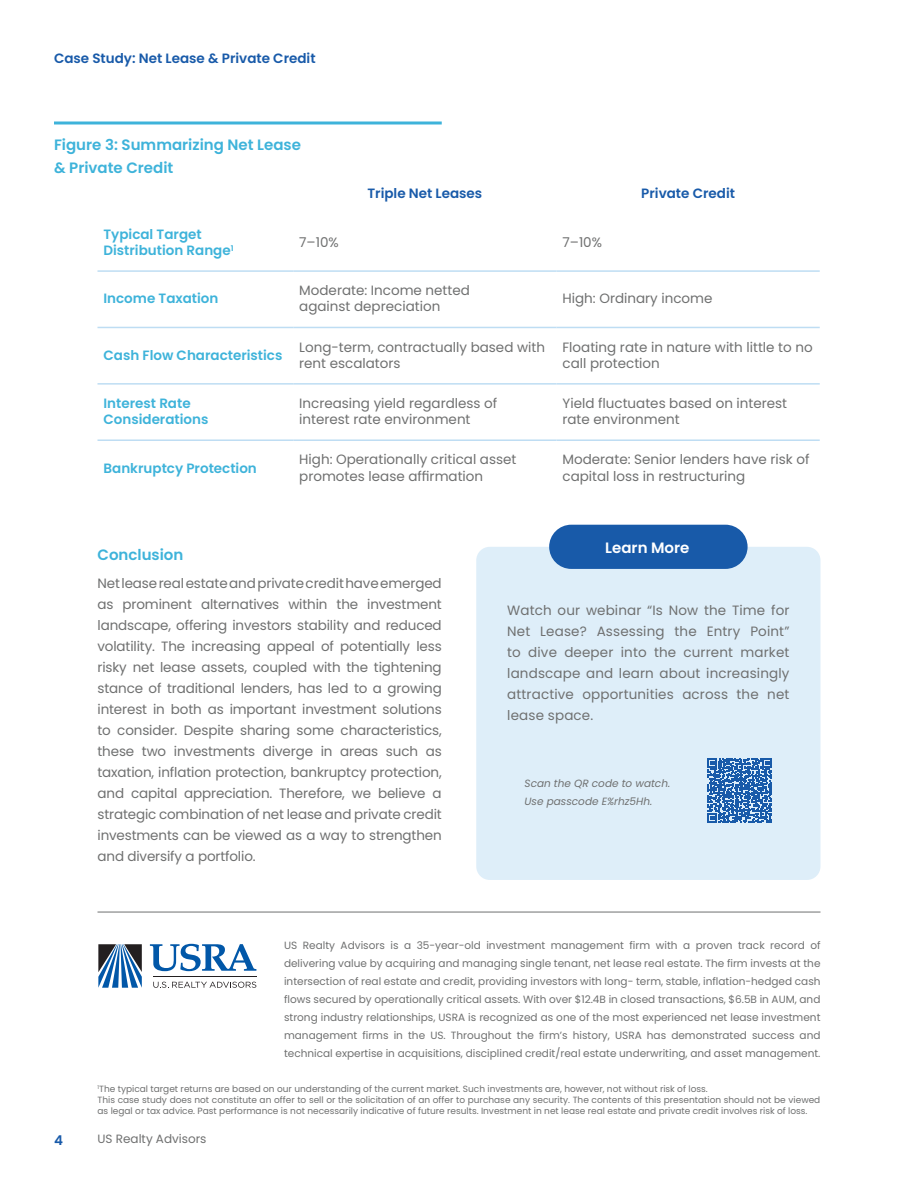
<style>
.page{position:relative;width:918px;height:1188px;background:#fff}
.page>*{position:absolute;margin:0;border:0;box-sizing:border-box;transform-origin:0 0}
.t1{font:600 15px/22.5px "Poppins";color:#3eb3da}
.t2{font:600 15px "Poppins";color:#fff}
.t3{font:13.5px/21px "Poppins";color:#6f7070}
.t4{font:600 13.5px/16.2px "Poppins";color:#3eb3da}
.t5{font:600 13.5px "Poppins";color:#185aa9}
.t6{font:12px "Poppins";color:#6f7070}
.t7{font:10.5px/18px "Poppins";color:#6f7070;text-align:justify}
.t8{font:italic 10.5px/18px "Poppins";color:#6f7070}
.t9{font:9px/10.8px "Poppins";color:#6f7070}
</style>
<div class="page">
<hr style="left:98px;top:270px;width:195px;height:2px;background:#beddf3">
<hr style="left:293px;top:270px;width:263px;height:2px;background:#beddf3">
<hr style="left:556px;top:270px;width:264px;height:2px;background:#beddf3">
<hr style="left:98px;top:327px;width:195px;height:1px;background:#beddf3">
<hr style="left:293px;top:327px;width:263px;height:1px;background:#beddf3">
<hr style="left:556px;top:327px;width:264px;height:1px;background:#beddf3">
<hr style="left:98px;top:383px;width:195px;height:2px;background:#beddf3">
<hr style="left:293px;top:383px;width:263px;height:2px;background:#beddf3">
<hr style="left:556px;top:383px;width:264px;height:2px;background:#beddf3">
<hr style="left:98px;top:439px;width:195px;height:2px;background:#beddf3">
<hr style="left:293px;top:439px;width:263px;height:2px;background:#beddf3">
<hr style="left:556px;top:439px;width:264px;height:2px;background:#beddf3">
<svg style="left:98px;top:944px;width:44px;height:44px"></svg>
<svg style="left:150px;top:944px;width:106px;height:27px"></svg>
<svg style="left:153px;top:982px;width:103px;height:6px"></svg>
<hr style="left:153px;top:976px;width:103px;height:1px;background:#231f20">
<hr style="left:98px;top:912px;width:722px;height:1px;background:#6f7070">
<hr style="left:54px;top:122px;width:388px;height:2px;background:#3eb3da">
<div style="left:476px;top:547px;width:344px;height:333px;background:#deeef9;border-radius:14px"></div>
<div style="left:549px;top:525px;width:199px;height:44px;background:#185aa9;border-radius:22px"></div>
<svg style="left:708px;top:758px;width:64px;height:64px"></svg>
<p class="t5" style="left:54px;top:50px;width:263px">Case Study: Net Lease &amp; Private Credit</p>
<p class="t1" style="left:54px;top:134px;width:248px">Figure 3: Summarizing Net Lease &amp; Private Credit</p>
<p class="t5" style="left:367px;top:186px;width:116px">Triple Net Leases</p>
<p class="t5" style="left:641px;top:186px;width:95px">Private Credit</p>
<p class="t4" style="left:104px;top:226px;width:100px">Typical Target</p>
<p class="t4" style="left:104px;top:242px;width:132px">Distribution Range<sup>1</sup></p>
<p class="t3" style="left:299px;top:232px;width:41px">7–10%</p>
<p class="t3" style="left:562px;top:232px;width:41px">7–10%</p>
<p class="t4" style="left:104px;top:291px;width:117px">Income Taxation</p>
<p class="t3" style="left:299px;top:283px;width:172px;line-height:16.2px">Moderate: Income netted against depreciation</p>
<p class="t3" style="left:562px;top:288px;width:152px">High: Ordinary income</p>
<p class="t4" style="left:104px;top:347px;width:180px">Cash Flow Characteristics</p>
<p class="t3" style="left:299px;top:339px;width:247px;line-height:16.2px">Long-term, contractually based with rent escalators</p>
<p class="t3" style="left:562px;top:339px;width:252px;line-height:16.2px">Floating rate in nature with little to no call protection</p>
<p class="t4" style="left:104px;top:395px;width:106px">Interest Rate<br>Considerations</p>
<p class="t3" style="left:299px;top:395px;width:200px;line-height:16.2px">Increasing yield regardless of interest rate environment</p>
<p class="t3" style="left:562px;top:395px;width:226px;line-height:16.2px">Yield fluctuates based on interest rate environment</p>
<p class="t4" style="left:104px;top:460px;width:155px">Bankruptcy Protection</p>
<p class="t3" style="left:299px;top:452px;width:219px;line-height:16.2px">High: Operationally critical asset promotes lease affirmation</p>
<p class="t3" style="left:562px;top:452px;width:249px;line-height:16.2px">Moderate: Senior lenders have risk of capital loss in restructuring</p>
<p class="t1" style="left:98px;top:544px;width:87px">Conclusion</p>
<p class="t3" style="left:98px;top:573px;width:346px;text-align:justify">Net lease real estate and private credit have emerged as prominent alternatives within the investment landscape, offering investors stability and reduced volatility. The increasing appeal of potentially less risky net lease assets, coupled with the tightening stance of traditional lenders, has led to a growing interest in both as important investment solutions to consider. Despite sharing some characteristics, these two investments diverge in areas such as taxation, inflation protection, bankruptcy protection, and capital appreciation. Therefore, we believe a strategic combination of net lease and private credit investments can be viewed as a way to strengthen and diversify a portfolio.</p>
<p class="t2" style="left:605px;top:539px;width:86px">Learn More</p>
<p class="t3" style="left:507px;top:600px;width:284px;text-align:justify">Watch our webinar “Is Now the Time for Net Lease? Assessing the Entry Point” to dive deeper into the current market landscape and learn about increasingly attractive opportunities across the net lease space.</p>
<p class="t8" style="left:525px;top:774px;width:147px">Scan the QR code to watch.<br>Use passcode E%rhz5Hh.</p>
<p class="t7" style="left:284px;top:936px;width:538px">US Realty Advisors is a 35-year-old investment management firm with a proven track record of delivering value by acquiring and managing single tenant, net lease real estate. The firm invests at the intersection of real estate and credit, providing investors with long- term, stable, inflation-hedged cash flows secured by operationally critical assets. With over $12.4B in closed transactions, $6.5B in AUM, and strong industry relationships, USRA is recognized as one of the most experienced net lease investment management firms in the US. Throughout the firm’s history, USRA has demonstrated success and technical expertise in acquisitions, disciplined credit/real estate underwriting, and asset management.</p>
<p class="t9" style="left:98px;top:1084px;width:612px"><sup>1</sup>The typical target returns are based on our understanding of the current market. Such investments are, however, not without risk of loss.</p>
<p class="t9" style="left:98px;top:1095px;width:724px">This case study does not constitute an offer to sell or the solicitation of an offer to purchase any security. The contents of this presentation should not be viewed as legal or tax advice. Past performance is not necessarily indicative of future results. Investment in net lease real estate and private credit involves risk of loss.</p>
<p class="t5" style="left:54px;top:1132px;width:10px">4</p>
<p class="t6" style="left:98px;top:1132px;width:111px">US Realty Advisors</p>
</div>
